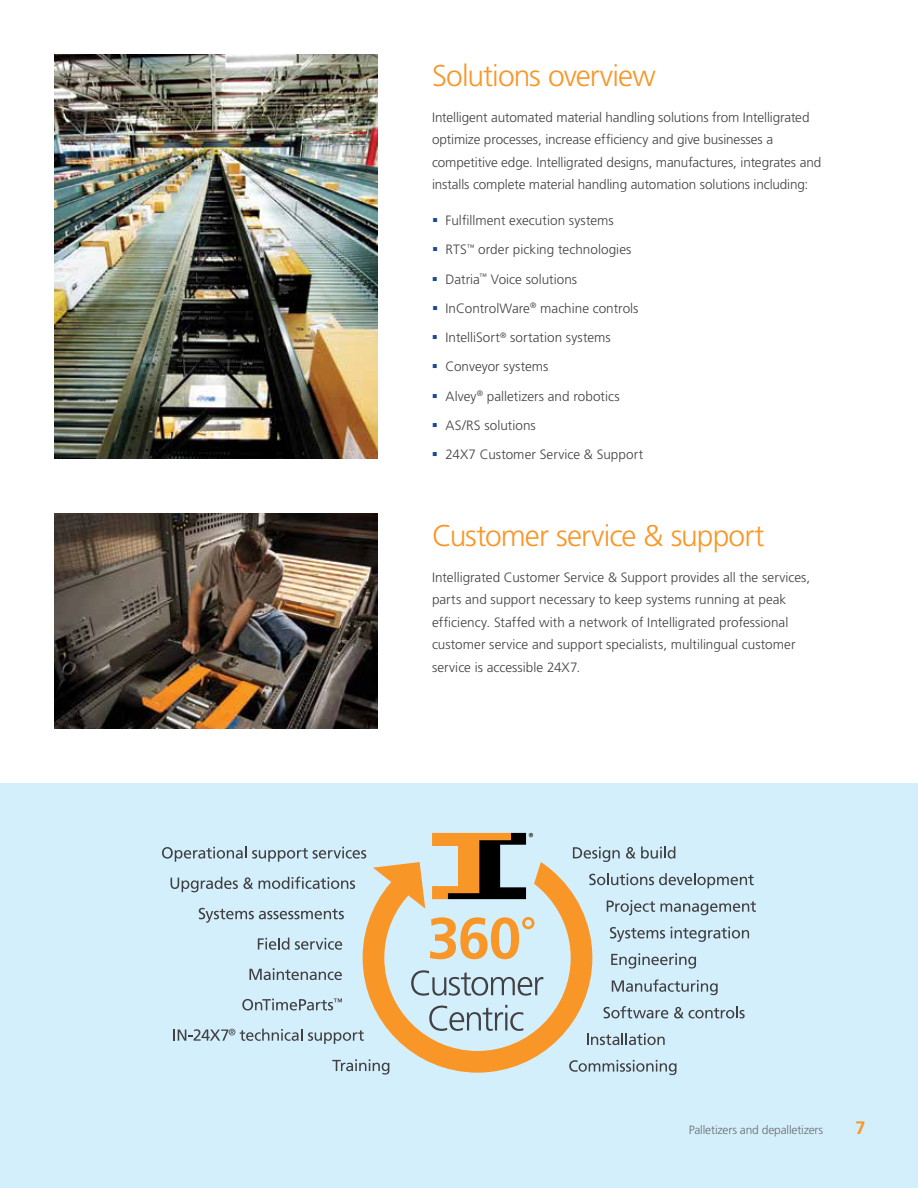
<style>
.page{position:relative;width:918px;height:1188px;background:#fff}
.page>*{position:absolute;margin:0;border:0;box-sizing:border-box;transform-origin:0 0}
.t1{font:300 30px "Frutiger LT Std";letter-spacing:-.03em;color:#f89728}
.t2{font:700 18px "Frutiger LT Std";color:#f89728}
.t3{font:300 13.5px/22.5px "Frutiger LT Std";color:#414042}
.t4{font:300 12px "Frutiger LT Std";letter-spacing:-.015em;color:#696a6d}
.s1{color:#1c4791}
</style>
<div class="page">
<div style="left:0;top:783px;width:918px;height:405px;background:#d4effc"></div>
<svg style="left:363px;top:862px;width:229px;height:211px"></svg>
<svg style="left:373px;top:862px;width:52px;height:47px"></svg>
<svg style="left:432px;top:833px;width:101px;height:66px"></svg>
<svg style="left:162px;top:846px;width:84px;height:16px"></svg>
<svg style="left:252px;top:847px;width:114px;height:15px"></svg>
<svg style="left:171px;top:877px;width:82px;height:15px"></svg>
<svg style="left:259px;top:877px;width:96px;height:12px"></svg>
<svg style="left:199px;top:908px;width:145px;height:15px"></svg>
<svg style="left:258px;top:938px;width:31px;height:12px"></svg>
<svg style="left:295px;top:938px;width:47px;height:12px"></svg>
<svg style="left:249px;top:968px;width:93px;height:12px"></svg>
<svg style="left:242px;top:998px;width:100px;height:12px"></svg>
<svg style="left:173px;top:1029px;width:129px;height:12px"></svg>
<svg style="left:308px;top:1030px;width:56px;height:14px"></svg>
<svg style="left:332px;top:1059px;width:57px;height:16px"></svg>
<svg style="left:573px;top:847px;width:47px;height:15px"></svg>
<svg style="left:626px;top:846px;width:49px;height:13px"></svg>
<svg style="left:589px;top:873px;width:165px;height:15px"></svg>
<svg style="left:607px;top:900px;width:48px;height:15px"></svg>
<svg style="left:661px;top:901px;width:95px;height:14px"></svg>
<svg style="left:610px;top:927px;width:55px;height:15px"></svg>
<svg style="left:671px;top:927px;width:78px;height:15px"></svg>
<svg style="left:611px;top:953px;width:85px;height:16px"></svg>
<svg style="left:612px;top:979px;width:106px;height:16px"></svg>
<svg style="left:604px;top:1006px;width:64px;height:12px"></svg>
<svg style="left:674px;top:1006px;width:71px;height:12px"></svg>
<svg style="left:587px;top:1033px;width:78px;height:12px"></svg>
<svg style="left:569px;top:1060px;width:107px;height:15px"></svg>
<img style="left:54px;top:513px;width:324px;height:216px">
<img style="left:54px;top:54px;width:324px;height:405px">
<h1 class="t1" style="left:432px;top:58px;width:225px">Solutions overview</h1>
<p class="t3" style="left:432px;top:106px;width:391px">Intelligent automated material handling solutions from Intelligrated optimize processes, increase efficiency and give businesses a competitive edge. Intelligrated designs, manufactures, integrates and installs complete material handling automation solutions including:</p>
<p class="t3" style="left:432px;top:209px;width:183px"><span class="s1">▪</span> Fulfillment execution systems</p>
<p class="t3" style="left:432px;top:239px;width:201px"><span class="s1">▪</span> RTS<sup>™</sup> order picking technologies</p>
<p class="t3" style="left:432px;top:268px;width:147px"><span class="s1">▪</span> Datria<sup>™</sup> Voice solutions</p>
<p class="t3" style="left:432px;top:297px;width:208px"><span class="s1">▪</span> InControlWare<sup>®</sup> machine controls</p>
<p class="t3" style="left:432px;top:326px;width:180px"><span class="s1">▪</span> IntelliSort<sup>®</sup> sortation systems</p>
<p class="t3" style="left:432px;top:356px;width:118px"><span class="s1">▪</span> Conveyor systems</p>
<p class="t3" style="left:432px;top:385px;width:189px"><span class="s1">▪</span> Alvey<sup>®</sup> palletizers and robotics</p>
<p class="t3" style="left:432px;top:414px;width:105px"><span class="s1">▪</span> AS/RS solutions</p>
<p class="t3" style="left:432px;top:443px;width:213px"><span class="s1">▪</span> 24X7 Customer Service &amp; Support</p>
<h1 class="t1" style="left:432px;top:518px;width:334px">Customer service &amp; support</h1>
<p class="t3" style="left:432px;top:566px;width:380px">Intelligrated Customer Service &amp; Support provides all the services, parts and support necessary to keep systems running at peak efficiency. Staffed with a network of Intelligrated professional customer service and support specialists, multilingual customer service is accessible 24X7.</p>
<p class="t4" style="left:689px;top:1123px;width:136px">Palletizers and depalletizers</p>
<h2 class="t2" style="left:855px;top:1118px;width:12px">7</h2>
</div>
